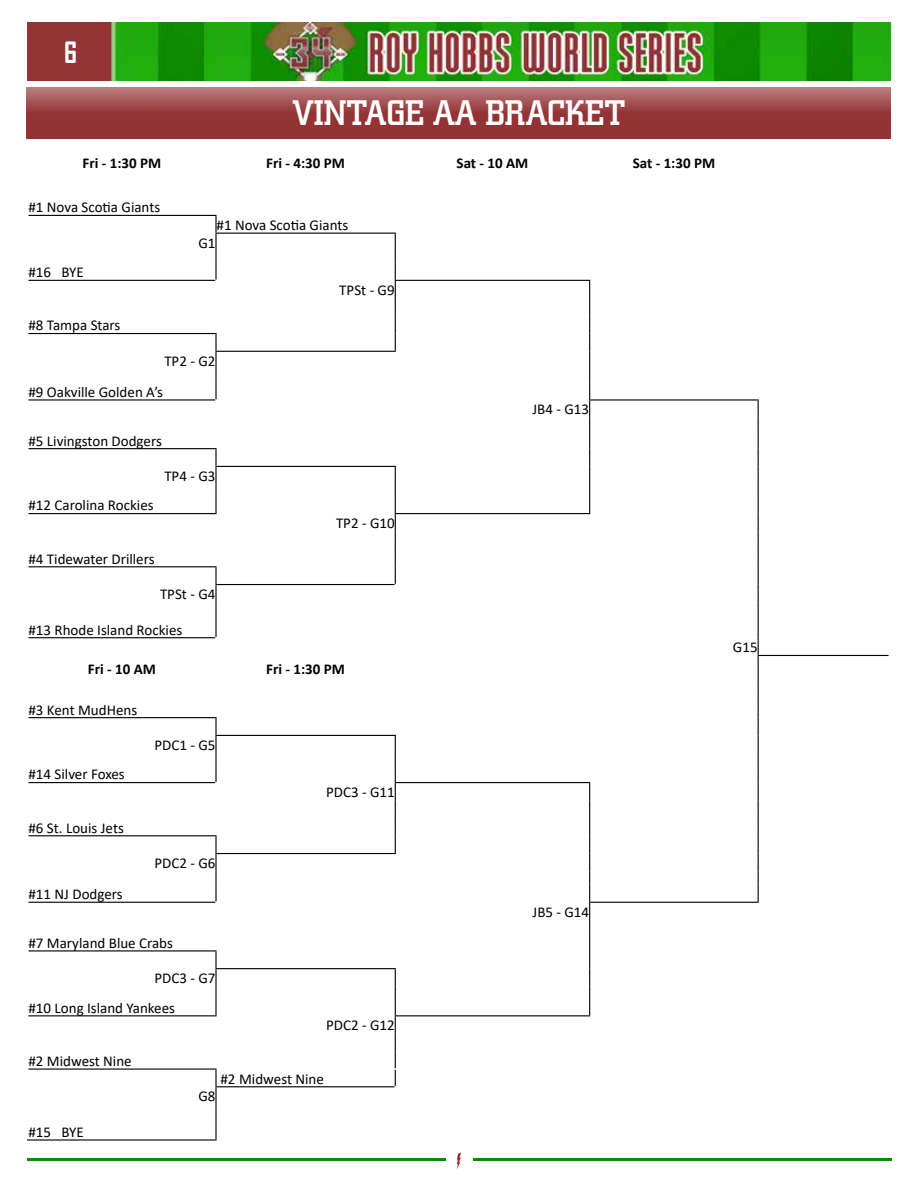
<style>
.page{position:relative;width:918px;height:1188px;background:#fff}
.page>*{position:absolute;margin:0;border:0;box-sizing:border-box;transform-origin:0 0}
.t1{font:500 36px "Square Slabserif 711 BT";color:#fff}
.t2{font:700 28.2px "Agency FB";color:#fff}
.t3{font:15px/29.5px "Calibri";color:#000}
.t4{font:700 15px "Calibri";color:#000}
</style>
<div class="page">
<svg style="left:457px;top:1153px;width:4px;height:16px"></svg>
<hr style="left:27px;top:1158px;width:419px;height:3px;background:#0c8d00">
<hr style="left:473px;top:1158px;width:418px;height:3px;background:#0c8d00">
<img style="left:27px;top:23px;width:864px;height:58px">
<svg style="left:27px;top:88px;width:864px;height:51px;background:#9d4548"></svg>
<hr style="left:28px;top:215px;width:189px;height:1px;background:#000">
<hr style="left:215px;top:233px;width:181px;height:1px;background:#000">
<hr style="left:28px;top:280px;width:187px;height:1px;background:#000">
<svg style="left:215px;top:216px;width:2px;height:64px"></svg>
<hr style="left:395px;top:280px;width:195px;height:1px;background:#000">
<hr style="left:28px;top:333px;width:189px;height:1px;background:#000">
<hr style="left:215px;top:351px;width:181px;height:1px;background:#000">
<svg style="left:395px;top:234px;width:1px;height:117px"></svg>
<svg style="left:215px;top:334px;width:2px;height:65px"></svg>
<hr style="left:28px;top:399px;width:187px;height:2px;background:#000">
<hr style="left:589px;top:399px;width:170px;height:2px;background:#000">
<hr style="left:28px;top:448px;width:189px;height:1px;background:#000">
<hr style="left:215px;top:466px;width:181px;height:1px;background:#000">
<hr style="left:28px;top:513px;width:189px;height:1px;background:#000">
<hr style="left:395px;top:513px;width:195px;height:1px;background:#000">
<svg style="left:215px;top:449px;width:2px;height:64px"></svg>
<svg style="left:589px;top:281px;width:1px;height:232px"></svg>
<hr style="left:28px;top:566px;width:189px;height:1px;background:#000">
<svg style="left:395px;top:467px;width:1px;height:117px"></svg>
<hr style="left:215px;top:584px;width:180px;height:1px;background:#000">
<svg style="left:215px;top:567px;width:2px;height:70px"></svg>
<hr style="left:28px;top:637px;width:187px;height:1px;background:#000">
<hr style="left:758px;top:655px;width:131px;height:1px;background:#000">
<hr style="left:28px;top:717px;width:189px;height:1px;background:#000">
<hr style="left:215px;top:735px;width:181px;height:1px;background:#000">
<hr style="left:28px;top:782px;width:187px;height:1px;background:#000">
<svg style="left:215px;top:718px;width:2px;height:64px"></svg>
<hr style="left:395px;top:782px;width:195px;height:1px;background:#000">
<hr style="left:28px;top:835px;width:189px;height:1px;background:#000">
<hr style="left:215px;top:853px;width:181px;height:1px;background:#000">
<svg style="left:395px;top:736px;width:1px;height:117px"></svg>
<svg style="left:215px;top:836px;width:2px;height:65px"></svg>
<hr style="left:28px;top:902px;width:187px;height:1px;background:#000">
<svg style="left:758px;top:401px;width:1px;height:501px"></svg>
<hr style="left:589px;top:902px;width:170px;height:1px;background:#000">
<hr style="left:28px;top:950px;width:189px;height:1px;background:#000">
<hr style="left:215px;top:968px;width:181px;height:1px;background:#000">
<hr style="left:28px;top:1015px;width:189px;height:1px;background:#000">
<svg style="left:215px;top:951px;width:2px;height:64px"></svg>
<svg style="left:589px;top:783px;width:1px;height:232px"></svg>
<hr style="left:395px;top:1015px;width:195px;height:1px;background:#000">
<hr style="left:28px;top:1069px;width:189px;height:1px;background:#000">
<hr style="left:215px;top:1086px;width:180px;height:1px;background:#000">
<hr style="left:27px;top:1139px;width:190px;height:2px;background:#000">
<svg style="left:215px;top:1070px;width:2px;height:69px"></svg>
<svg style="left:395px;top:969px;width:1px;height:117px"></svg>
<h2 class="t2" style="left:64px;top:35px;width:14px">6</h2>
<h1 class="t1" style="left:292px;top:91px;width:334px">VINTAGE AA BRACKET</h1>
<p class="t4" style="left:83px;top:152px;width:80px">Fri - 1:30 PM</p>
<p class="t4" style="left:266px;top:152px;width:80px">Fri - 4:30 PM</p>
<p class="t4" style="left:457px;top:152px;width:73px">Sat - 10 AM</p>
<p class="t4" style="left:633px;top:152px;width:84px">Sat - 1:30 PM</p>
<p class="t3" style="left:29px;top:192px;width:133px">#1 Nova Scotia Giants</p>
<p class="t3" style="left:217px;top:210px;width:133px">#1 Nova Scotia Giants</p>
<p class="t3" style="left:198px;top:228px;width:19px">G1</p>
<p class="t3" style="left:29px;top:257px;width:57px">#16 BYE</p>
<p class="t3" style="left:339px;top:275px;width:57px">TPSt - G9</p>
<p class="t3" style="left:29px;top:310px;width:93px">#8 Tampa Stars</p>
<p class="t3" style="left:164px;top:346px;width:53px">TP2 - G2</p>
<p class="t3" style="left:29px;top:377px;width:136px">#9 Oakville Golden A’s</p>
<p class="t3" style="left:533px;top:394px;width:58px">JB4 - G13</p>
<p class="t3" style="left:29px;top:425px;width:135px">#5 Livingston Dodgers</p>
<p class="t3" style="left:164px;top:461px;width:53px">TP4 - G3</p>
<p class="t3" style="left:29px;top:490px;width:127px">#12 Carolina Rockies</p>
<p class="t3" style="left:336px;top:508px;width:60px">TP2 - G10</p>
<p class="t3" style="left:29px;top:544px;width:128px">#4 Tidewater Drillers</p>
<p class="t3" style="left:160px;top:579px;width:57px">TPSt - G4</p>
<p class="t3" style="left:29px;top:614px;width:155px">#13 Rhode Island Rockies</p>
<p class="t4" style="left:88px;top:659px;width:70px">Fri - 10 AM</p>
<p class="t4" style="left:266px;top:659px;width:80px">Fri - 1:30 PM</p>
<p class="t3" style="left:29px;top:694px;width:110px">#3 Kent MudHens</p>
<p class="t3" style="left:154px;top:730px;width:63px">PDC1 - G5</p>
<p class="t3" style="left:29px;top:759px;width:98px">#14 Silver Foxes</p>
<p class="t3" style="left:326px;top:777px;width:70px">PDC3 - G11</p>
<p class="t3" style="left:29px;top:813px;width:97px">#6 St. Louis Jets</p>
<p class="t3" style="left:154px;top:848px;width:63px">PDC2 - G6</p>
<p class="t3" style="left:29px;top:879px;width:96px">#11 NJ Dodgers</p>
<p class="t3" style="left:29px;top:928px;width:146px">#7 Maryland Blue Crabs</p>
<p class="t3" style="left:29px;top:963px;width:188px;text-indent:126px">PDC3 - G7 #10 Long Island Yankees</p>
<p class="t3" style="left:29px;top:1046px;width:105px">#2 Midwest Nine</p>
<p class="t3" style="left:326px;top:1010px;width:70px">PDC2 - G12</p>
<p class="t3" style="left:220px;top:1064px;width:105px">#2 Midwest Nine</p>
<p class="t3" style="left:29px;top:1117px;width:57px">#15 BYE</p>
<p class="t3" style="left:198px;top:1081px;width:19px">G8</p>
<p class="t3" style="left:533px;top:897px;width:58px">JB5 - G14</p>
<p class="t3" style="left:733px;top:632px;width:26px">G15</p>
</div>
